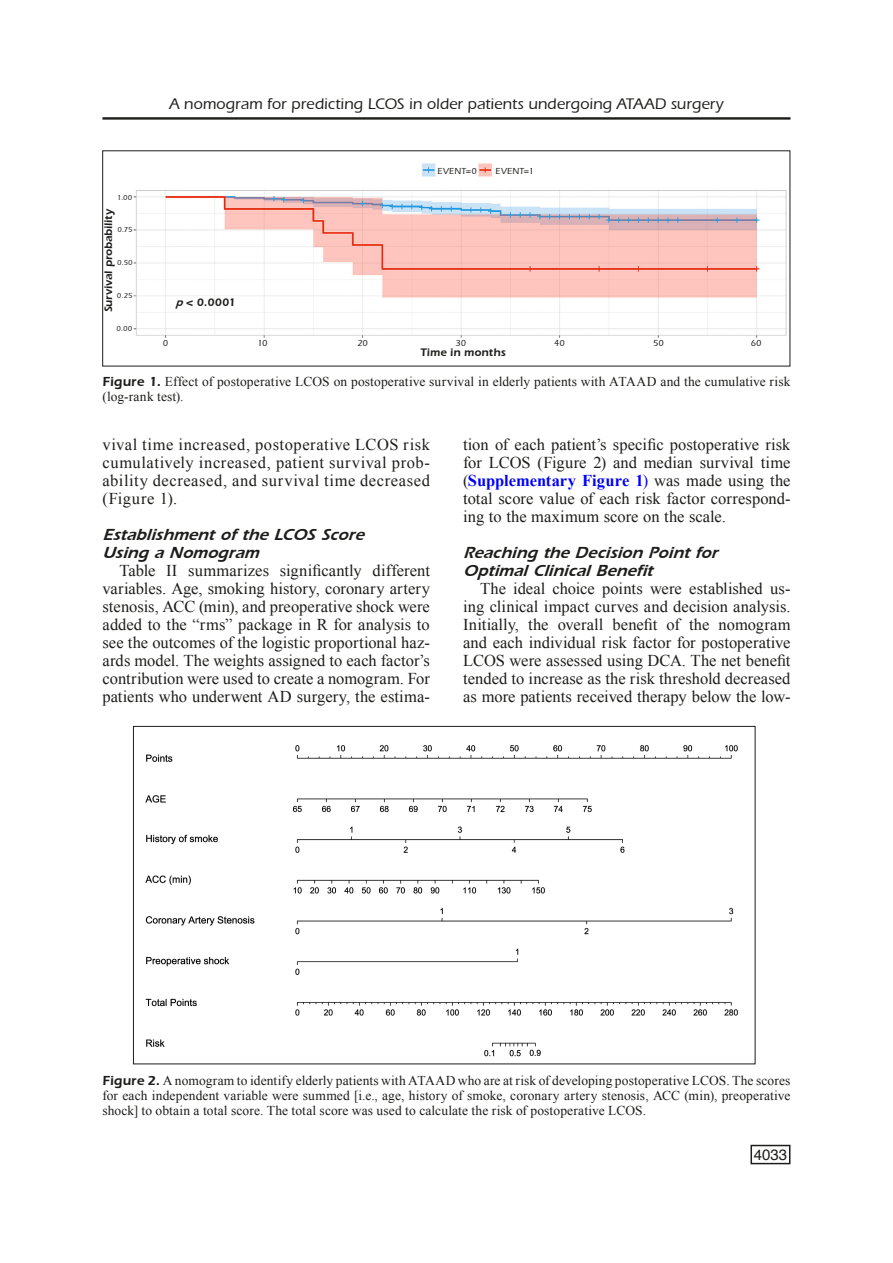
<style>
.page{position:relative;width:893px;height:1263px;background:#fff}
.page>*{position:absolute;margin:0;border:0;box-sizing:border-box;transform-origin:0 0}
.t1{font:16.5px/18px "Times New Roman";letter-spacing:.005em;color:#1d1d1b;text-align:justify}
.t2{font:italic 16.5px/18px "Eras Demi";letter-spacing:.005em;color:#1d1d1b}
.t3{font:500 15.75px "Eras";letter-spacing:.005em;color:#1d1d1b}
.t4{font:15px "Helvetica";color:#1d1d1b}
.t5{font:13.5px/15px "Times New Roman";letter-spacing:.01em;color:#1d1d1b}
.t6{font:11.25px "Eras Demi";letter-spacing:.005em;color:#1d1d1b}
.t7{font:500 9px "Eras";letter-spacing:.01em;color:#1d1d1b}
.t8{font:500 7.5px "Eras";letter-spacing:.005em;color:#1d1d1b}
.s1{font-style:italic}
.s2{font-family:"Eras Demi"}
.s3{font-weight:700;color:#0000f7}
.s4{color:#0000f7}
</style>
<div class="page">
<hr style="left:102px;top:117px;width:688px;height:3px;background:#1d1d1b">
<div style="left:750px;top:1145px;width:40px;height:19px;border:2px solid #1d1d1b"></div>
<img style="left:133px;top:163px;width:654px;height:175px">
<img style="left:145px;top:745px;width:593px;height:312px">
<p class="t3" style="left:169px;top:95px;width:556px">A nomogram for predicting LCOS in older patients undergoing ATAAD surgery</p>
<p class="t8" style="left:117px;top:193px;width:17px">1.00</p>
<p class="t6" style="left:102px;top:312px;width:105px;rotate:-90deg">Survival probability</p>
<p class="t8" style="left:117px;top:226px;width:17px">0.75</p>
<p class="t8" style="left:117px;top:258px;width:17px">0.50</p>
<p class="t8" style="left:117px;top:291px;width:17px">0.25</p>
<p class="t8" style="left:116px;top:324px;width:17px">0.00</p>
<p class="t6" style="left:176px;top:295px;width:62px"><span class="s1">p</span> &lt; 0.0001</p>
<p class="t7" style="left:438px;top:165px;width:41px">EVENT=0</p>
<p class="t7" style="left:496px;top:165px;width:40px">EVENT=1</p>
<p class="t7" style="left:163px;top:338px;width:7px">0</p>
<p class="t7" style="left:257px;top:338px;width:12px">10</p>
<p class="t7" style="left:357px;top:338px;width:12px">20</p>
<p class="t7" style="left:455px;top:338px;width:12px">30</p>
<p class="t7" style="left:554px;top:338px;width:12px">40</p>
<p class="t7" style="left:653px;top:338px;width:12px">50</p>
<p class="t7" style="left:751px;top:338px;width:12px">60</p>
<p class="t6" style="left:420px;top:345px;width:87px">Time in months</p>
<p class="t5" style="left:102px;top:374px;width:689px"><span class="s2">Figure 1.</span> Effect of postoperative LCOS on postoperative survival in elderly patients with ATAAD and the cumulative risk (log-rank test).</p>
<p class="t1" style="left:102px;top:435px;width:329px">vival time increased, postoperative LCOS risk cumulatively increased, patient survival prob&shy;ability decreased, and survival time decreased (Figure 1).</p>
<p class="t2" style="left:102px;top:525px;width:263px">Establishment of the LCOS Score<br>Using a Nomogram</p>
<p class="t1" style="left:102px;top:561px;width:329px;text-indent:17px">Table II summarizes significantly different variables. Age, smoking history, coronary artery stenosis, ACC (min), and preoperative shock were added to the “rms” package in R for analysis to see the outcomes of the logistic proportional haz&shy;ards model. The weights assigned to each factor’s contribution were used to create a nomogram. For patients who underwent AD surgery, the estima-</p>
<p class="t1" style="left:463px;top:435px;width:329px">tion of each patient’s specific postoperative risk for LCOS (Figure 2) and median survival time (<span class="s3">Supplementary Figure 1</span><span class="s4">)</span> was made using the total score value of each risk factor correspond&shy;ing to the maximum score on the scale.</p>
<p class="t2" style="left:463px;top:543px;width:256px">Reaching the Decision Point for<br>Optimal Clinical Benefit</p>
<p class="t1" style="left:463px;top:579px;width:329px;text-indent:17px">The ideal choice points were established us&shy;ing clinical impact curves and decision analysis.<br>Initially, the overall benefit of the nomogram and each individual risk factor for postoperative LCOS were assessed using DCA. The net benefit tended to increase as the risk threshold decreased as more patients received therapy below the low-</p>
<p class="t5" style="left:102px;top:1073px;width:690px;text-align:justify"><span class="s2">Figure 2.</span> A nomogram to identify elderly patients with ATAAD who are at risk of developing postoperative LCOS. The scores for each independent variable were summed [i.e., age, history of smoke, coronary artery stenosis, ACC (min), preoperative shock] to obtain a total score. The total score was used to calculate the risk of postoperative LCOS.</p>
<p class="t4" style="left:754px;top:1143px;width:35px">4033</p>
</div>
